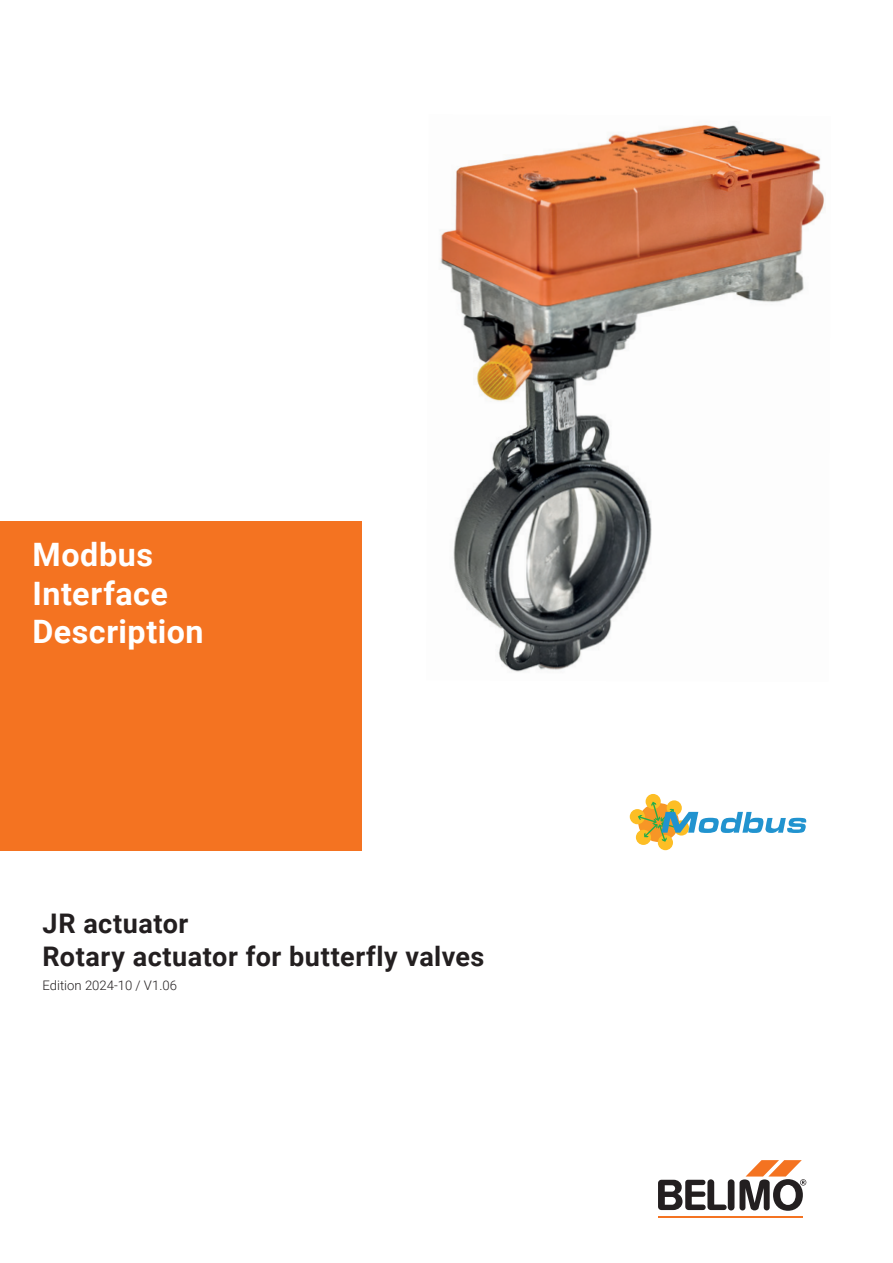
<style>
.page{position:relative;width:893px;height:1263px;background:#fff}
.page>*{position:absolute;margin:0;border:0;box-sizing:border-box;transform-origin:0 0}
.Belimo_Keyfacts{font:700 32.25px/38.7px "Roboto";letter-spacing:.02em;color:#fff}
.Belimo_product_name{font:700 27px "Roboto";letter-spacing:.02em;color:#231f20}
.Belimo_product_name-2{font:300 13.2px "Roboto";color:#231f20}
</style>
<div class="page">
<hr style="left:658px;top:1216px;width:145px;height:2px;background:#f47321">
<div style="left:728px;top:1179px;width:6px;height:31px;background:#231f20;border-radius:3px"></div>
<svg style="left:658px;top:1179px;width:69px;height:31px"></svg>
<svg style="left:739px;top:1160px;width:67px;height:51px"></svg>
<div style="left:0;top:521px;width:361px;height:329px;background:#f47321"></div>
<div style="left:646px;top:794px;width:15px;height:15px;background:#fdbe25;border-radius:50%"></div>
<svg style="left:667px;top:800px;width:15px;height:15px"></svg>
<div style="left:658px;top:835px;width:15px;height:15px;background:#fdbe25;border-radius:50%"></div>
<svg style="left:636px;top:830px;width:15px;height:15px"></svg>
<div style="left:630px;top:809px;width:15px;height:15px;background:#fdbe25;border-radius:50%"></div>
<svg style="left:638px;top:802px;width:168px;height:40px"></svg>
<img style="left:440px;top:125px;width:385px;height:547px">
<p class="Belimo_Keyfacts" style="left:32px;top:534px;width:173px">Modbus<br>Interface<br>Description</p>
<p class="Belimo_product_name" style="left:43px;top:905px;width:147px">JR actuator</p>
<p class="Belimo_product_name" style="left:43px;top:937px;width:443px">Rotary actuator for butterfly valves</p>
<p class="Belimo_product_name-2" style="left:43px;top:976px;width:136px">Edition 2024-10 / V1.06</p>
</div>
